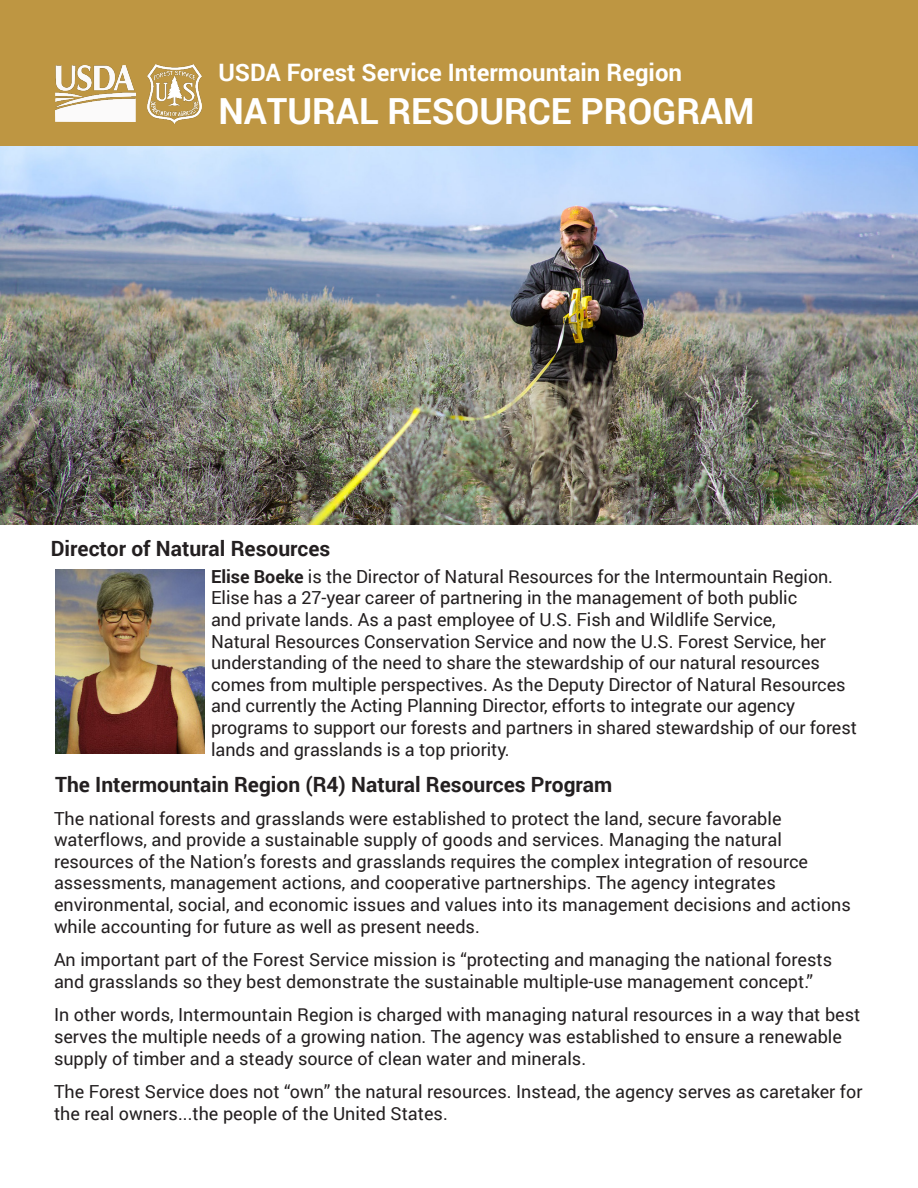
<style>
.page{position:relative;width:918px;height:1188px;background:#fff}
.page>*{position:absolute;margin:0;border:0;box-sizing:border-box;transform-origin:0 0}
.t1{font:700 36px "Roboto";color:#fff}
.t2{font:700 24px "Roboto";color:#fff}
.t3{font:700 21px "Roboto";color:#231f20}
.bio_text{font:18px/21.6px "Roboto";color:#231f20}
.s1{font-weight:700}
</style>
<div class="page">
<div style="left:0;top:0;width:918px;height:147px;background:#be9642"></div>
<img style="left:55px;top:66px;width:81px;height:55px">
<img style="left:148px;top:64px;width:53px;height:60px">
<img style="left:55px;top:570px;width:149px;height:184px">
<img style="left:0;top:147px;width:918px;height:378px">
<h2 class="t2" style="left:218px;top:55px;width:465px">USDA Forest Service Intermountain Region</h2>
<h1 class="t1" style="left:218px;top:85px;width:538px">NATURAL RESOURCE PROGRAM</h1>
<p class="t3" style="left:51px;top:534px;width:281px">Director of Natural Resources</p>
<p class="bio_text" style="left:211px;top:565px;width:647px"><span class="s1">Elise Boeke</span> is the Director of Natural Resources for the Intermountain Region.<br>Elise has a 27-year career of partnering in the management of both public<br>and private lands. As a past employee of U.S. Fish and Wildlife Service,<br>Natural Resources Conservation Service and now the U.S. Forest Service, her understanding of the need to share the stewardship of our natural resources comes from multiple perspectives. As the Deputy Director of Natural Resources and currently the Acting Planning Director, efforts to integrate our agency programs to support our forests and partners in shared stewardship of our forest lands and grasslands is a top priority.</p>
<p class="t3" style="left:55px;top:770px;width:559px">The Intermountain Region (R4) Natural Resources Program</p>
<p class="bio_text" style="left:54px;top:807px;width:798px">The national forests and grasslands were established to protect the land, secure favorable waterflows, and provide a sustainable supply of goods and services. Managing the natural resources of the Nation’s forests and grasslands requires the complex integration of resource assessments, management actions, and cooperative partnerships. The agency integrates environmental, social, and economic issues and values into its management decisions and actions while accounting for future as well as present needs.</p>
<p class="bio_text" style="left:54px;top:948px;width:780px">An important part of the Forest Service mission is “protecting and managing the national forests and grasslands so they best demonstrate the sustainable multiple-use management concept.”</p>
<p class="bio_text" style="left:54px;top:1003px;width:808px">In other words, Intermountain Region is charged with managing natural resources in a way that best serves the multiple needs of a growing nation. The agency was established to ensure a renewable supply of timber and a steady source of clean water and minerals.</p>
<p class="bio_text" style="left:54px;top:1080px;width:810px">The Forest Service does not “own” the natural resources. Instead, the agency serves as caretaker for the real owners...the people of the United States.</p>
</div>
